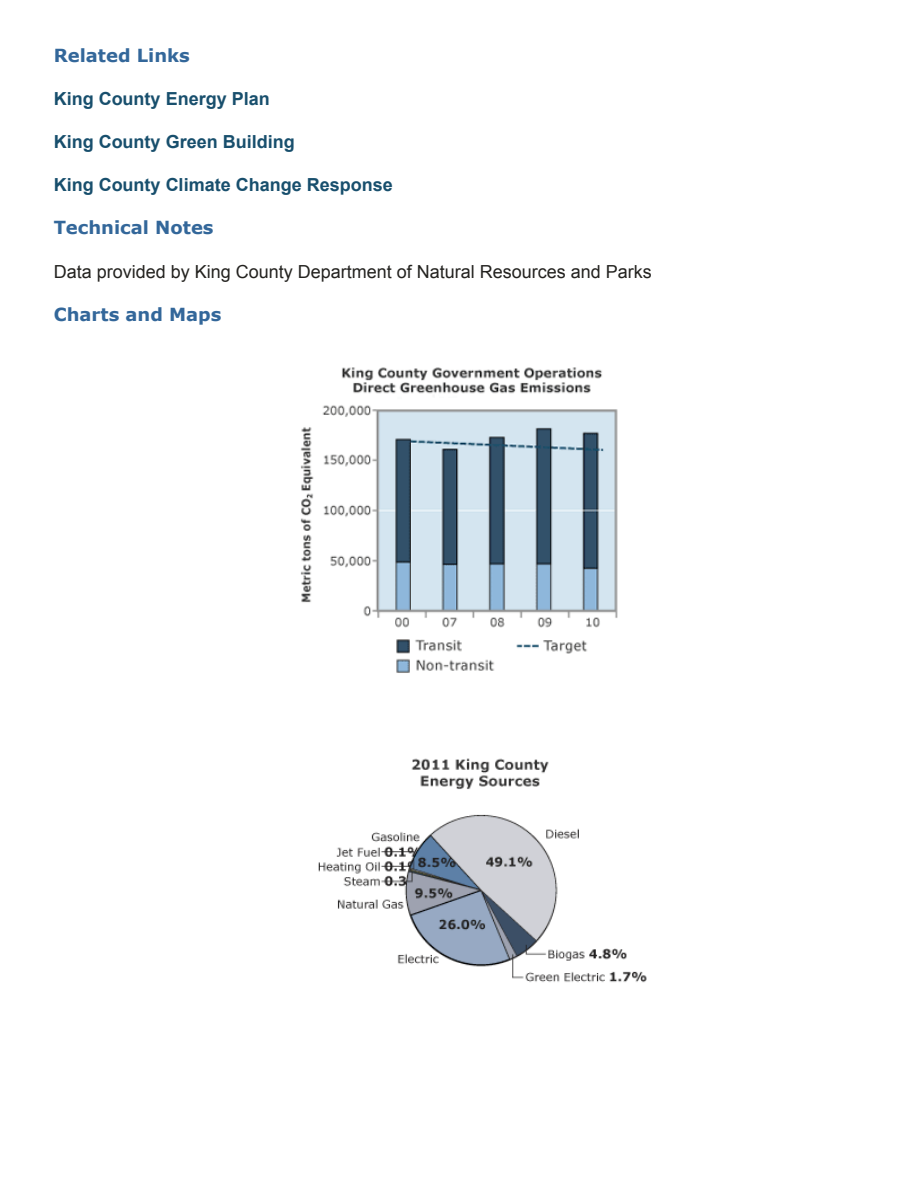
<style>
.page{position:relative;width:918px;height:1188px;background:#fff}
.page>*{position:absolute;margin:0;border:0;box-sizing:border-box;transform-origin:0 0}
.t1{font:700 18px "Arial";color:#184f6d}
.t2{font:18px "Arial";color:#23221f}
.t3{font:700 18px "Verdana";color:#33679a}
</style>
<div class="page">
<img style="left:300px;top:367px;width:318px;height:306px">
<img style="left:318px;top:758px;width:329px;height:225px">
<p class="t3" style="left:54px;top:43px;width:138px">Related Links</p>
<p class="t1" style="left:54px;top:87px;width:218px">King County Energy Plan</p>
<p class="t1" style="left:54px;top:130px;width:243px">King County Green Building</p>
<p class="t1" style="left:54px;top:173px;width:341px">King County Climate Change Response</p>
<p class="t3" style="left:54px;top:216px;width:161px">Technical Notes</p>
<p class="t2" style="left:54px;top:259px;width:600px">Data provided by King County Department of Natural Resources and Parks</p>
<p class="t3" style="left:54px;top:303px;width:169px">Charts and Maps</p>
</div>
